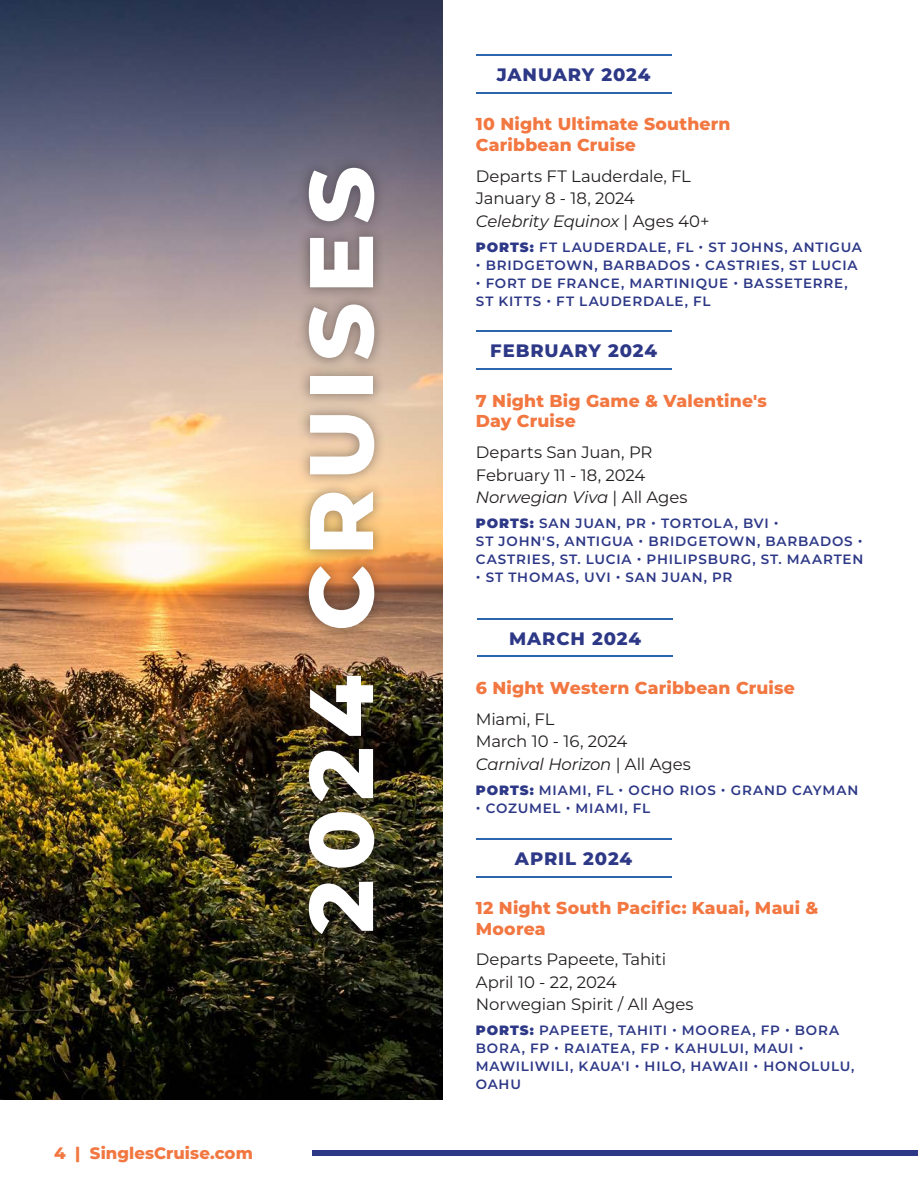
<style>
.page{position:relative;width:918px;height:1188px;background:#fff}
.page>*{position:absolute;margin:0;border:0;box-sizing:border-box;transform-origin:0 0}
.t1{font:800 90px "Montserrat";letter-spacing:.1em;color:#fff}
.t2{font:800 18px "Montserrat";letter-spacing:.05em;color:#2d3887}
.CRUISE_NAME{font:800 17.25px/20.7px "Montserrat";letter-spacing:.01em;color:#f27741}
.Body{font:16.5px/22.5px "Montserrat";letter-spacing:-.01em;color:#231f20}
.Body-2{font:800 16.5px "Montserrat";letter-spacing:.005em;color:#f27741}
.PORTS{font:600 13.5px/18px "Montserrat";letter-spacing:.06em;color:#2d3887}
.s1{font-style:italic}
.s2{font-weight:900}
</style>
<div class="page">
<div style="left:312px;top:1150px;width:606px;height:6px;background:#2d3887"></div>
<img style="left:0;top:0;width:442px;height:1100px">
<div style="left:296px;top:155px;width:90px;height:790px;background:#231f20;opacity:.41"></div>
<hr style="left:476px;top:54px;width:195px;height:2px;background:#2b65ae">
<hr style="left:476px;top:92px;width:195px;height:2px;background:#2b65ae">
<hr style="left:476px;top:330px;width:195px;height:2px;background:#2b65ae">
<hr style="left:476px;top:368px;width:195px;height:2px;background:#2b65ae">
<hr style="left:477px;top:618px;width:196px;height:1px;background:#2b65ae">
<hr style="left:477px;top:655px;width:196px;height:2px;background:#2b65ae">
<hr style="left:476px;top:838px;width:195px;height:2px;background:#2b65ae">
<hr style="left:476px;top:876px;width:195px;height:2px;background:#2b65ae">
<h1 class="t1" style="left:275px;top:934px;width:769px;rotate:-90deg">2024 CRUISES</h1>
<p class="Body-2" style="left:54px;top:1141px;width:200px">4 | SinglesCruise.com</p>
<h2 class="t2" style="left:497px;top:62px;width:155px">JANUARY 2024</h2>
<p class="CRUISE_NAME" style="left:476px;top:113px;width:256px">10 Night Ultimate Southern<br>Caribbean Cruise</p>
<p class="Body" style="left:476px;top:164px;width:235px">Departs FT Lauderdale, FL<br>January 8 - 18, 2024<br><span class="s1">Celebrity Equinox</span> | Ages 40+</p>
<p class="PORTS" style="left:476px;top:237px;width:387px"><span class="s2">PORTS:</span> FT LAUDERDALE, FL • ST JOHNS, ANTIGUA</p>
<p class="PORTS" style="left:476px;top:255px;width:383px">• BRIDGETOWN, BARBADOS • CASTRIES, ST LUCIA</p>
<p class="PORTS" style="left:476px;top:273px;width:373px">• FORT DE FRANCE, MARTINIQUE • BASSETERRE,<br>ST KITTS • FT LAUDERDALE, FL</p>
<h2 class="t2" style="left:490px;top:338px;width:168px">FEBRUARY 2024</h2>
<p class="CRUISE_NAME" style="left:476px;top:389px;width:293px">7 Night Big Game &amp; Valentine's<br>Day Cruise</p>
<p class="Body" style="left:476px;top:440px;width:213px">Departs San Juan, PR<br>February 11 - 18, 2024<br><span class="s1">Norwegian Viva</span> | All Ages</p>
<p class="PORTS" style="left:476px;top:513px;width:389px"><span class="s2">PORTS:</span> SAN JUAN, PR • TORTOLA, BVI •<br>ST JOHN'S, ANTIGUA • BRIDGETOWN, BARBADOS •<br>CASTRIES, ST. LUCIA • PHILIPSBURG, ST. MAARTEN</p>
<p class="PORTS" style="left:476px;top:567px;width:258px">• ST THOMAS, UVI • SAN JUAN, PR</p>
<h2 class="t2" style="left:509px;top:625px;width:134px">MARCH 2024</h2>
<p class="CRUISE_NAME" style="left:476px;top:677px;width:321px">6 Night Western Caribbean Cruise</p>
<p class="Body" style="left:476px;top:707px;width:216px">Miami, FL<br>March 10 - 16, 2024<br><span class="s1">Carnival Horizon</span> | All Ages</p>
<p class="PORTS" style="left:476px;top:780px;width:384px"><span class="s2">PORTS:</span> MIAMI, FL • OCHO RIOS • GRAND CAYMAN</p>
<p class="PORTS" style="left:476px;top:798px;width:176px">• COZUMEL • MIAMI, FL</p>
<h2 class="t2" style="left:515px;top:846px;width:119px">APRIL 2024</h2>
<p class="CRUISE_NAME" style="left:476px;top:897px;width:344px">12 Night South Pacific: Kauai, Maui &amp;<br>Moorea</p>
<p class="Body" style="left:476px;top:948px;width:219px">Departs Papeete, Tahiti<br>April 10 - 22, 2024<br>Norwegian Spirit / All Ages</p>
<p class="PORTS" style="left:476px;top:1021px;width:380px"><span class="s2">PORTS:</span> PAPEETE, TAHITI • MOOREA, FP • BORA<br>BORA, FP • RAIATEA, FP • KAHULUI, MAUI •<br>MAWILIWILI, KAUA'I • HILO, HAWAII • HONOLULU,<br>OAHU</p>
</div>
